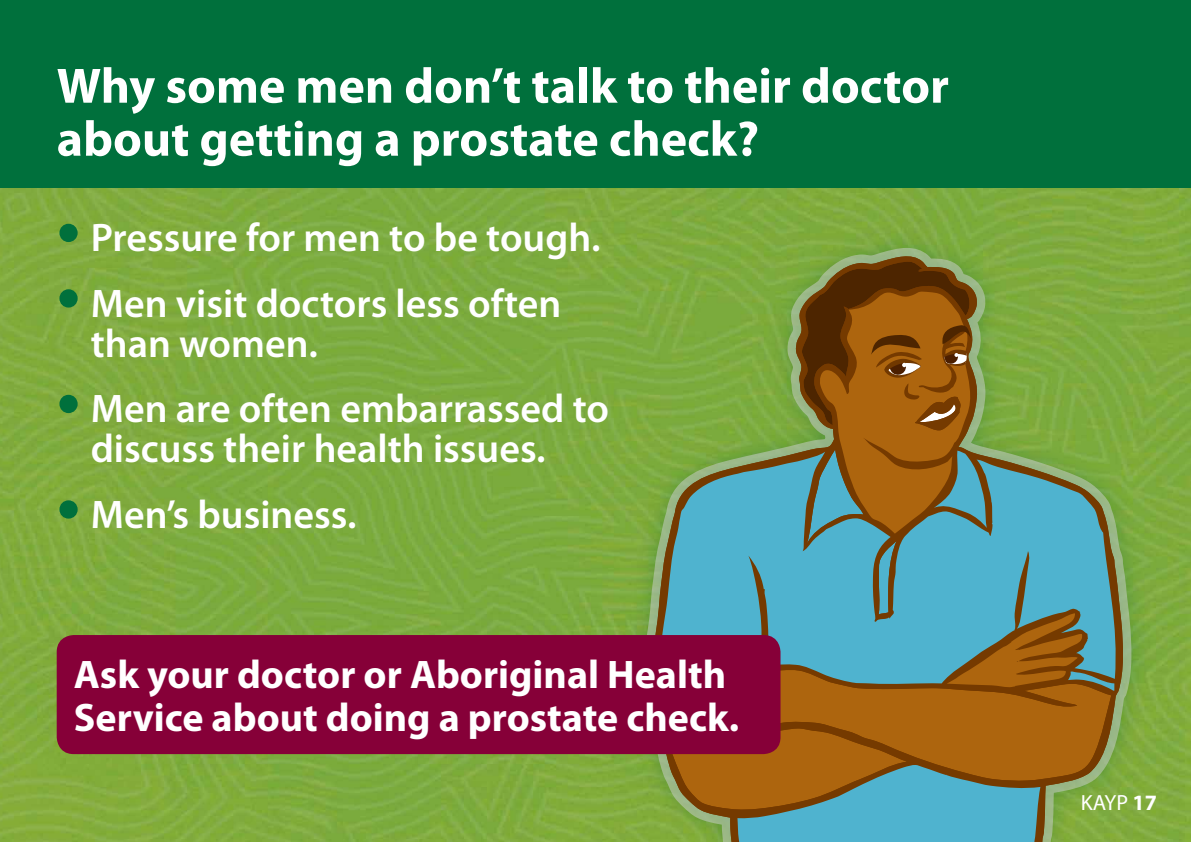
<style>
.page{position:relative;width:1191px;height:842px;background:#fff}
.page>*{position:absolute;margin:0;border:0;box-sizing:border-box;transform-origin:0 0}
.t1{font:700 50px/53px "Myriad Pro";color:#fff}
.t2{font:600 40px/40px "Myriad Pro";color:#fff}
.t3{font:700 40px/43px "Myriad Pro";color:#fff}
.t4{font:22px "Myriad Pro";color:#fff}
.s1{font-weight:700;font-size:70px;color:#00703c}
.s2{font-weight:700}
</style>
<div class="page">
<img style="left:0;top:187px;width:1191px;height:655px">
<div style="left:0;top:0;width:1191px;height:187px;background:#00703c"></div>
<div style="left:623px;top:227px;width:530px;height:615px;background:#006838;opacity:.41"></div>
<svg style="left:645px;top:248px;width:486px;height:594px;background:#80ab45"></svg>
<svg style="left:652px;top:252px;width:471px;height:590px;background:#80a344"></svg>
<svg style="left:663px;top:261px;width:451px;height:581px;background:#778d5f"></svg>
<div style="left:57px;top:635px;width:723px;height:119px;background:#860038;border-radius:17px"></div>
<p class="t1" style="left:57px;top:60px;width:894px">Why some men don’t talk to their doctor about getting a prostate check?</p>
<p class="t2" style="left:57px;top:218px;width:545px"><span class="s1">•</span> Pressure for men to be tough.</p>
<p class="t2" style="left:91px;top:284px;width:472px;text-indent:-34px"><span class="s1">•</span> Men visit doctors less often than women.</p>
<p class="t2" style="left:91px;top:389px;width:520px;text-indent:-34px"><span class="s1">•</span> Men are often embarrassed to discuss their health issues.</p>
<p class="t2" style="left:57px;top:495px;width:301px"><span class="s1">•</span> Men’s business.</p>
<p class="t3" style="left:74px;top:654px;width:667px">Ask your doctor or Aboriginal Health<br>Service about doing a prostate check.</p>
<p class="t4" style="left:1080px;top:791px;width:78px">KAYP <span class="s2">17</span></p>
</div>
